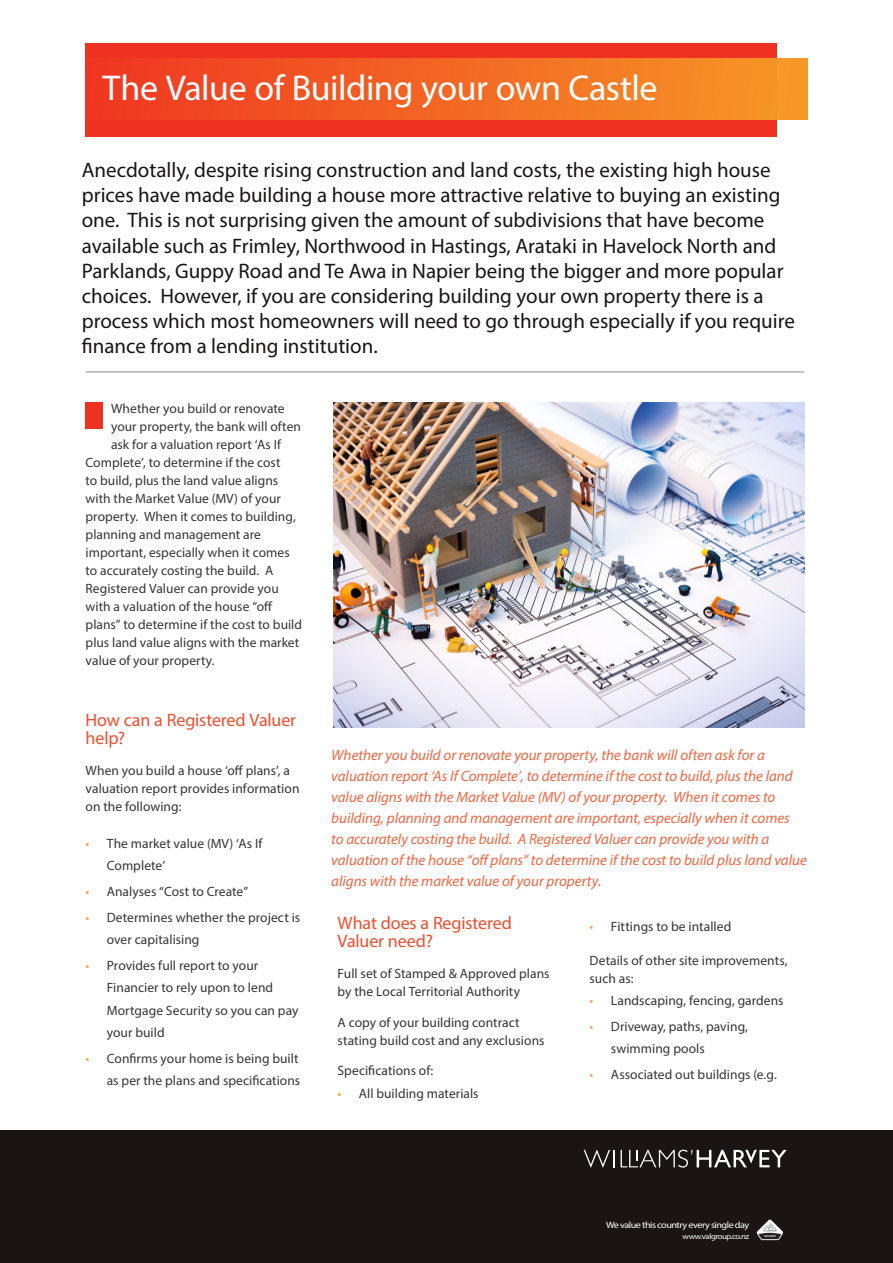
<style>
.page{position:relative;width:893px;height:1263px;background:#fff}
.page>*{position:absolute;margin:0;border:0;box-sizing:border-box;transform-origin:0 0}
.t1{font:36px "Myriad Pro";letter-spacing:-.015em;color:#fff}
.Heading{font:21px/25.2px "Myriad Pro";color:#1a1415}
.Sub_heading{font:18px/18px "Myriad Pro";letter-spacing:-.005em;color:#ef4e2f}
.Alt_subhead_CV{font:italic 15px/21px "Myriad Pro";color:#f26540}
.Sub_heading-2{font:13.5px/22.5px "Myriad Pro";letter-spacing:.005em;color:#373435}
.t2{font:9.15px "Myriad Pro";letter-spacing:-.05em;color:#fff;scale:1.11 1}
.t3{font:7.8px "Myriad Pro";letter-spacing:-.05em;color:#fff;scale:1.11 1}
.s1{color:#f9a03d}
</style>
<div class="page">
<div style="left:0;top:1130px;width:893px;height:133px;background:#1a1415"></div>
<svg style="left:584px;top:1149px;width:203px;height:18px"></svg>
<div style="left:86px;top:43px;width:691px;height:93px;background:#ef3122"></div>
<div style="left:86px;top:59px;width:722px;height:61px;background:linear-gradient(to right,#ef3622,#f79827)"></div>
<img style="left:756px;top:1219px;width:28px;height:21px">
<div style="left:86px;top:402px;width:17px;height:27px;background:#ef3122"></div>
<hr style="left:86px;top:372px;width:718px;height:1px;background:#1a1415">
<img style="left:334px;top:402px;width:470px;height:325px">
<p class="t1" style="left:103px;top:66px;width:556px">The Value of Building your own Castle</p>
<p class="Heading" style="left:82px;top:157px;width:715px">Anecdotally, despite rising construction and land costs, the existing high house prices have made building a house more attractive relative to buying an existing one. This is not surprising given the amount of subdivisions that have become available such as Frimley, Northwood in Hastings, Arataki in Havelock North and Parklands, Guppy Road and Te Awa in Napier being the bigger and more popular choices. However, if you are considering building your own property there is a process which most homeowners will need to go through especially if you require finance from a lending institution.</p>
<p class="Sub_heading-2" style="left:111px;top:397px;width:175px">Whether you build or renovate</p>
<p class="Sub_heading-2" style="left:111px;top:415px;width:191px">your property, the bank will often</p>
<p class="Sub_heading-2" style="left:111px;top:433px;width:171px">ask for a valuation report ‘As If</p>
<p class="Sub_heading-2" style="left:86px;top:451px;width:196px">Complete’, to determine if the cost</p>
<p class="Sub_heading-2" style="left:86px;top:469px;width:194px">to build, plus the land value aligns</p>
<p class="Sub_heading-2" style="left:86px;top:487px;width:197px">with the Market Value (MV) of your</p>
<p class="Sub_heading-2" style="left:86px;top:505px;width:212px">property. When it comes to building,</p>
<p class="Sub_heading-2" style="left:86px;top:523px;width:177px">planning and management are</p>
<p class="Sub_heading-2" style="left:86px;top:541px;width:206px">important, especially when it comes</p>
<p class="Sub_heading-2" style="left:86px;top:559px;width:189px">to accurately costing the build. A</p>
<p class="Sub_heading-2" style="left:86px;top:577px;width:195px">Registered Valuer can provide you</p>
<p class="Sub_heading-2" style="left:86px;top:595px;width:189px">with a valuation of the house “off</p>
<p class="Sub_heading-2" style="left:86px;top:613px;width:218px">plans” to determine if the cost to build</p>
<p class="Sub_heading-2" style="left:86px;top:631px;width:215px">plus land value aligns with the market</p>
<p class="Sub_heading-2" style="left:86px;top:649px;width:131px">value of your property.</p>
<p class="Sub_heading" style="left:86px;top:711px;width:212px">How can a Registered Valuer help?</p>
<p class="Sub_heading-2" style="left:86px;top:761px;width:215px;line-height:18px">When you build a house ‘off plans’, a valuation report provides information on the following:</p>
<p class="Sub_heading-2" style="left:107px;top:832px;width:157px;text-indent:-21px"><span class="s1">•</span> The market value (MV) ‘As If<br>Complete’</p>
<p class="Sub_heading-2" style="left:86px;top:880px;width:164px"><span class="s1">•</span> Analyses “Cost to Create”</p>
<p class="Sub_heading-2" style="left:107px;top:905px;width:195px;text-indent:-21px"><span class="s1">•</span> Determines whether the project is over capitalising</p>
<p class="Sub_heading-2" style="left:107px;top:954px;width:193px;text-indent:-21px"><span class="s1">•</span> Provides full report to your<br>Financier to rely upon to lend<br>Mortgage Security so you can pay your build</p>
<p class="Sub_heading-2" style="left:86px;top:1047px;width:216px;text-align:right"><span class="s1">•</span> Confirms your home is being built as per the plans and specifications</p>
<p class="Alt_subhead_CV" style="left:331px;top:744px;width:477px">Whether you build or renovate your property, the bank will often ask for a valuation report ‘As If Complete’, to determine if the cost to build, plus the land value aligns with the Market Value (MV) of your property. When it comes to building, planning and management are important, especially when it comes<br>to accurately costing the build. A Registered Valuer can provide you with a valuation of the house “off plans” to determine if the cost to build plus land value aligns with the market value of your property.</p>
<p class="Sub_heading" style="left:338px;top:914px;width:176px">What does a Registered<br>Valuer need?</p>
<p class="Sub_heading-2" style="left:338px;top:964px;width:213px;line-height:18px">Full set of Stamped &amp; Approved plans by the Local Territorial Authority</p>
<p class="Sub_heading-2" style="left:338px;top:1013px;width:208px;line-height:18px">A copy of your building contract stating build cost and any exclusions</p>
<p class="Sub_heading-2" style="left:338px;top:1059px;width:97px">Specifications of:</p>
<p class="Sub_heading-2" style="left:338px;top:1082px;width:142px"><span class="s1">•</span> All building materials</p>
<p class="Sub_heading-2" style="left:590px;top:915px;width:143px"><span class="s1">•</span> Fittings to be intalled</p>
<p class="Sub_heading-2" style="left:590px;top:951px;width:199px;line-height:18px">Details of other site improvements, such as:</p>
<p class="Sub_heading-2" style="left:590px;top:989px;width:195px"><span class="s1">•</span> Landscaping, fencing, gardens</p>
<p class="Sub_heading-2" style="left:611px;top:1015px;width:139px;text-indent:-21px"><span class="s1">•</span> Driveway, paths, paving, swimming pools</p>
<p class="Sub_heading-2" style="left:590px;top:1063px;width:189px"><span class="s1">•</span> Associated out buildings (e.g.</p>
<p class="t2" style="left:606px;top:1220px;width:130px">We value this country every single day</p>
<p class="t3" style="left:683px;top:1231px;width:62px">www.valgroup.co.nz</p>
</div>
